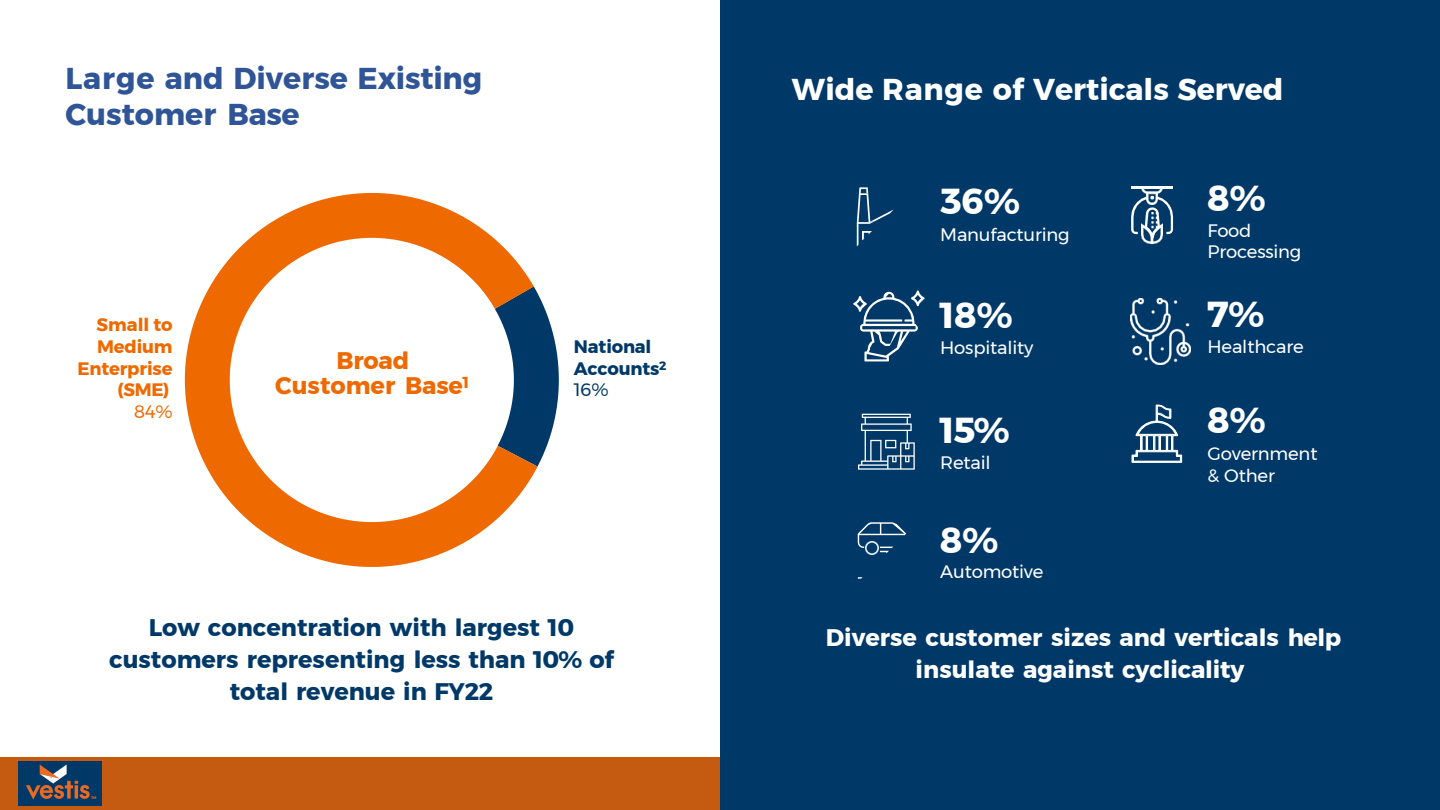
<style>
.page{position:relative;width:1440px;height:810px;background:#fff}
.page>*{position:absolute;margin:0;border:0;box-sizing:border-box;transform-origin:0 0}
.t1{font:700 36px "Montserrat";color:#fff}
.t2{font:700 30px/36px "Montserrat";color:#2f5597}
.t3{font:700 30px "Montserrat";color:#fff}
.t4{font:700 24px/31.7px "Montserrat";color:#003968;text-align:center}
.t5{font:700 24px "Montserrat";color:#fff}
.t6{font:700 24px/25.3px "Montserrat";letter-spacing:-.005em;color:#ee6a00;text-align:center}
.t7{font:18px/21.6px "Montserrat";letter-spacing:-.01em;color:#fff}
.t8{font:700 18px/21.6px "Montserrat";letter-spacing:-.01em;color:#ee6a00;text-align:right}
.t9{font:700 18px/21.6px "Montserrat";letter-spacing:-.01em;color:#003968}
.t10{font:18px "Montserrat";color:#ee6a00}
.s1{font-weight:400}
</style>
<div class="page">
<div style="left:0;top:757px;width:1440px;height:53px;background:#c55a11"></div>
<img style="left:18px;top:762px;width:83px;height:44px">
<div style="left:720px;top:0;width:720px;height:810px;background:#003968"></div>
<svg style="left:538px;top:294px;width:21px;height:172px"></svg>
<svg style="left:185px;top:193px;width:353px;height:374px"></svg>
<svg style="left:857px;top:187px;width:36px;height:59px"></svg>
<svg style="left:858px;top:414px;width:57px;height:56px"></svg>
<svg style="left:853px;top:291px;width:72px;height:70px"></svg>
<svg style="left:858px;top:522px;width:48px;height:32px"></svg>
<img style="left:1141px;top:189px;width:22px;height:7px">
<hr style="left:1131px;top:186px;width:42px;height:3px;background:#fff">
<img style="left:1142px;top:238px;width:21px;height:6px">
<svg style="left:1131px;top:196px;width:42px;height:42px"></svg>
<img style="left:1130px;top:299px;width:61px;height:65px">
<svg style="left:1131px;top:404px;width:51px;height:59px"></svg>
<p class="t2" style="left:65px;top:60px;width:418px">Large and Diverse Existing<br>Customer Base</p>
<p class="t3" style="left:792px;top:65px;width:493px">Wide Range of Verticals Served</p>
<p class="t8" style="left:77px;top:314px;width:97px">Small to<br>Medium<br>Enterprise</p>
<p class="t8" style="left:118px;top:379px;width:53px">(SME)</p>
<p class="t10" style="left:134px;top:398px;width:40px">84%</p>
<p class="t6" style="left:275px;top:348px;width:195px">Broad<br>Customer Base<sup>1</sup></p>
<p class="t9" style="left:574px;top:336px;width:94px">National<br>Accounts<sup>2<br></sup><span class="s1">16%</span></p>
<p class="t4" style="left:109px;top:612px;width:506px">Low concentration with largest 10 customers representing less than 10% of total revenue in FY22</p>
<p class="t1" style="left:940px;top:172px;width:81px">36%</p>
<p class="t7" style="left:940px;top:224px;width:131px">Manufacturing</p>
<p class="t1" style="left:940px;top:287px;width:74px">18%</p>
<p class="t7" style="left:940px;top:337px;width:95px">Hospitality</p>
<p class="t1" style="left:940px;top:401px;width:71px">15%</p>
<p class="t7" style="left:940px;top:451px;width:52px">Retail</p>
<p class="t1" style="left:940px;top:511px;width:60px">8%</p>
<p class="t7" style="left:940px;top:561px;width:105px">Automotive</p>
<p class="t1" style="left:1208px;top:169px;width:60px">8%</p>
<p class="t7" style="left:1208px;top:219px;width:45px">Food</p>
<p class="t7" style="left:1208px;top:241px;width:95px">Processing</p>
<p class="t1" style="left:1208px;top:286px;width:58px">7%</p>
<p class="t7" style="left:1208px;top:336px;width:98px">Healthcare</p>
<p class="t1" style="left:1208px;top:391px;width:60px">8%</p>
<p class="t7" style="left:1208px;top:443px;width:111px">Government &amp; Other</p>
<p class="t5" style="left:826px;top:618px;width:517px">Diverse customer sizes and verticals help</p>
<p class="t5" style="left:916px;top:650px;width:330px">insulate against cyclicality</p>
</div>
